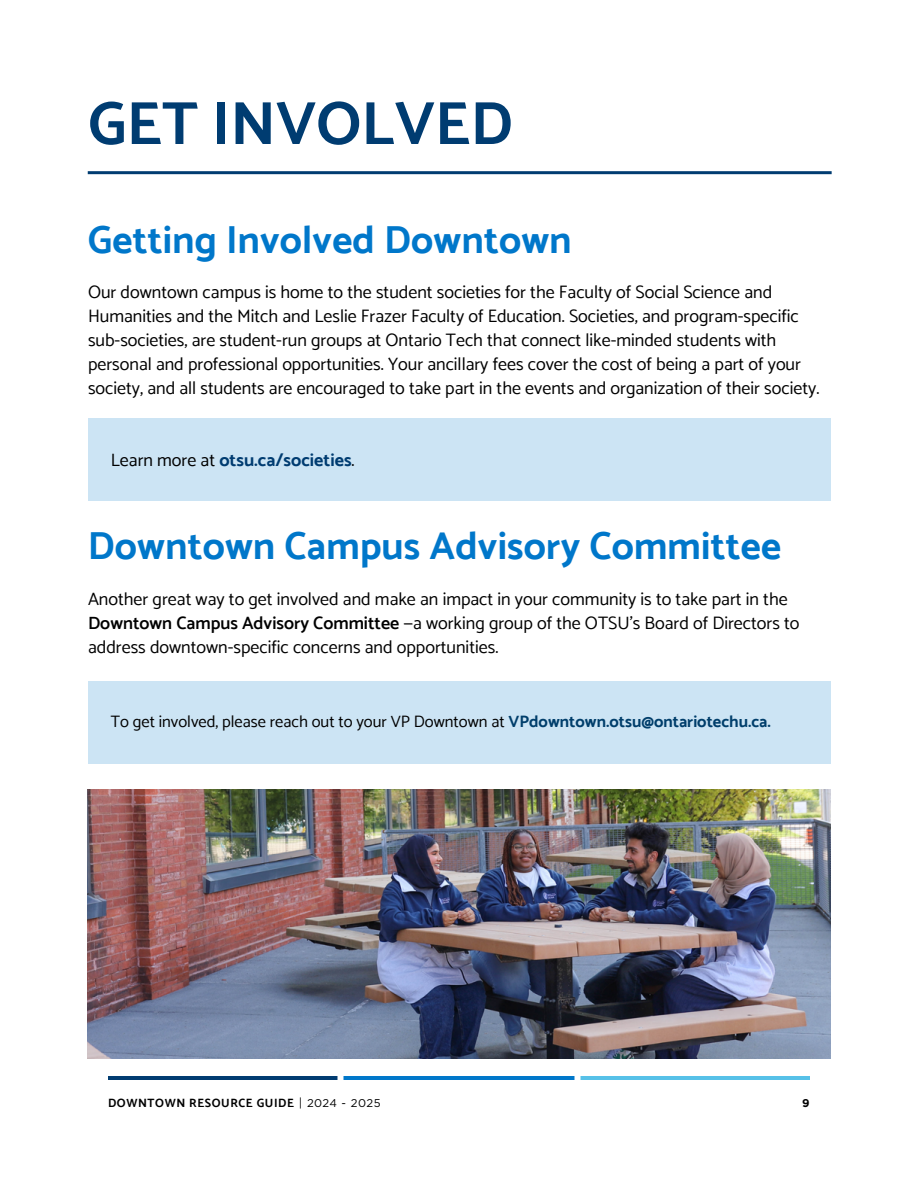
<style>
.page{position:relative;width:918px;height:1188px;background:#fff}
.page>*{position:absolute;margin:0;border:0;box-sizing:border-box;transform-origin:0 0}
.t1{font:700 61.2px "Catamaran";color:#003c71}
.t2{font:700 39px "Catamaran";letter-spacing:.005em;color:#0077ca}
.t3{font:18px/24px "Catamaran";color:#000}
.t4{font:700 18px "Catamaran";color:#003c71}
.t5{font:16.5px "Catamaran";color:#000}
.t6{font:700 12px "Catamaran";letter-spacing:.05em;color:#000}
.t7{font:700 11.25px "Gotham";color:#000}
.s1{font-weight:400;color:#000}
.s2{font-weight:600}
.s3{font-weight:700;color:#003e6b}
.s4{font-family:"Gotham";font-weight:400}
.s5{font-family:"Gotham";font-weight:400;font-size:11.25px}
</style>
<div class="page">
<img style="left:108px;top:1077px;width:702px;height:3px">
<hr style="left:88px;top:171px;width:744px;height:3px;background:#003c71">
<div style="left:88px;top:418px;width:742px;height:83px;background:#cce4f4"></div>
<div style="left:88px;top:681px;width:742px;height:83px;background:#cce4f4"></div>
<img style="left:88px;top:789px;width:742px;height:270px">
<h1 class="t1" style="left:88px;top:87px;width:426px">GET INVOLVED</h1>
<h2 class="t2" style="left:88px;top:216px;width:485px">Getting Involved Downtown</h2>
<p class="t3" style="left:88px;top:280px;width:733px">Our downtown campus is home to the student societies for the Faculty of Social Science and Humanities and the Mitch and Leslie Frazer Faculty of Education. Societies, and program-specific sub-societies, are student-run groups at Ontario Tech that connect like-minded students with personal and professional opportunities. Your ancillary fees cover the cost of being a part of your society, and all students are encouraged to take part in the events and organization of their society.</p>
<p class="t4" style="left:111px;top:449px;width:245px"><span class="s1">Learn more at</span> otsu.ca/societies<span class="s1">.</span></p>
<h2 class="t2" style="left:88px;top:523px;width:695px">Downtown Campus Advisory Committee</h2>
<p class="t3" style="left:88px;top:587px;width:713px">Another great way to get involved and make an impact in your community is to take part in the<br><span class="s2">Downtown Campus Advisory Committee</span> —a working group of the OTSU’s Board of Directors to address downtown-specific concerns and opportunities.</p>
<p class="t5" style="left:111px;top:712px;width:662px">To get involved, please reach out to your VP Downtown at <span class="s3">VPdowntown.otsu@ontariotechu.ca.</span></p>
<p class="t6" style="left:108px;top:1096px;width:274px">DOWNTOWN RESOURCE GUIDE <span class="s4">|</span> <span class="s5">2024 - 2025</span></p>
<p class="t7" style="left:802px;top:1095px;width:9px">9</p>
</div>
